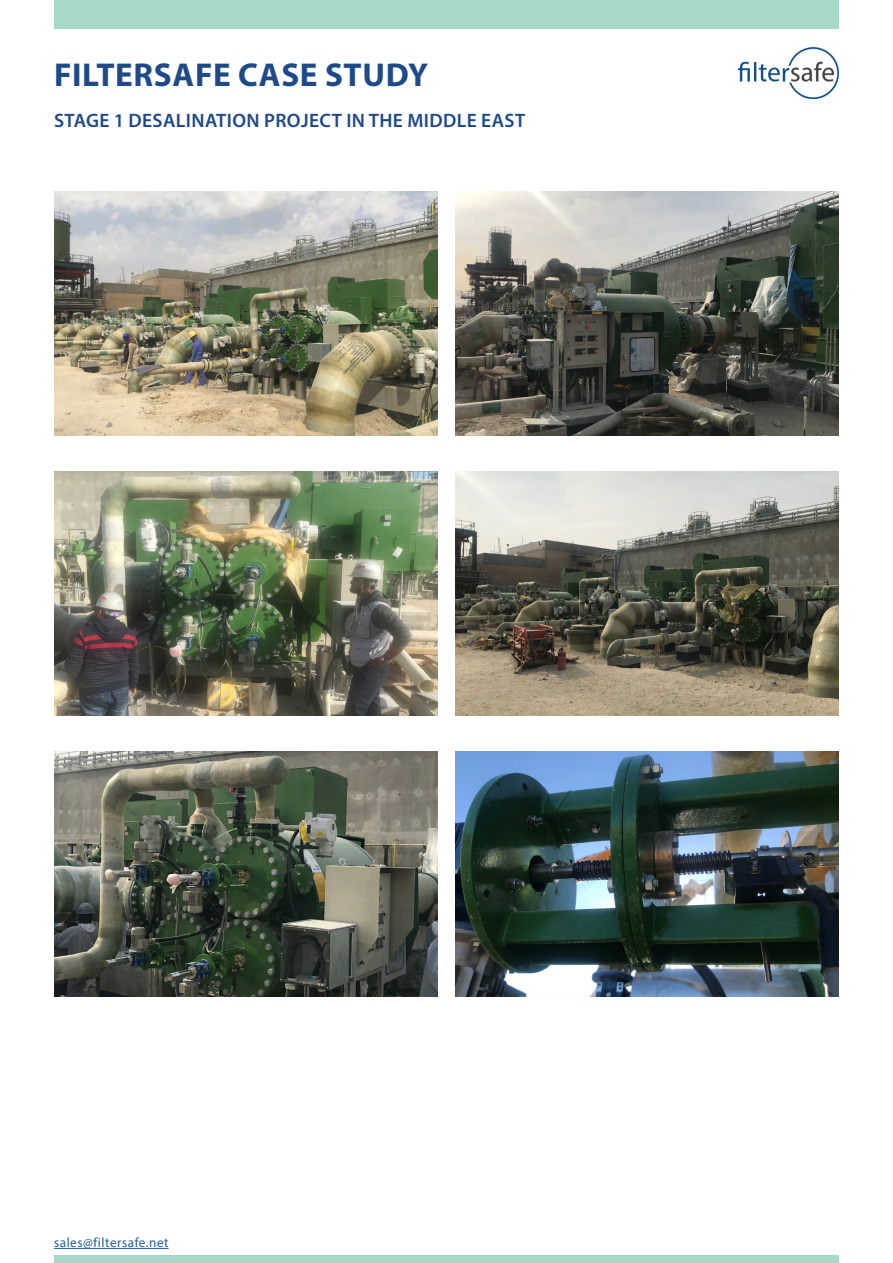
<style>
.page{position:relative;width:893px;height:1263px;background:#fff}
.page>*{position:absolute;margin:0;border:0;box-sizing:border-box;transform-origin:0 0}
.t1{font:700 33.15px "Myriad Pro";letter-spacing:.02em;color:#1f4a88}
.t2{font:600 19.5px "Myriad Pro";letter-spacing:.02em;color:#1f4a88}
.t3{font:13.5px "Myriad Pro";letter-spacing:.04em;color:#215e9e}
</style>
<div class="page">
<hr style="left:54px;top:1248px;width:115px;height:1px;background:#215e9e">
<div style="left:54px;top:1255px;width:785px;height:8px;background:#a6d9c6"></div>
<div style="left:54px;top:0;width:785px;height:29px;background:#a6d9c6"></div>
<img style="left:739px;top:48px;width:100px;height:51px">
<img style="left:54px;top:191px;width:384px;height:245px">
<img style="left:54px;top:472px;width:384px;height:244px">
<img style="left:54px;top:752px;width:384px;height:244px">
<img style="left:455px;top:191px;width:384px;height:245px">
<img style="left:455px;top:472px;width:384px;height:244px">
<img style="left:455px;top:752px;width:384px;height:244px">
<h1 class="t1" style="left:54px;top:53px;width:376px">FILTERSAFE CASE STUDY</h1>
<p class="t2" style="left:54px;top:108px;width:473px">STAGE 1 DESALINATION PROJECT IN THE MIDDLE EAST</p>
<p class="t3" style="left:54px;top:1234px;width:116px">sales@filtersafe.net</p>
</div>
